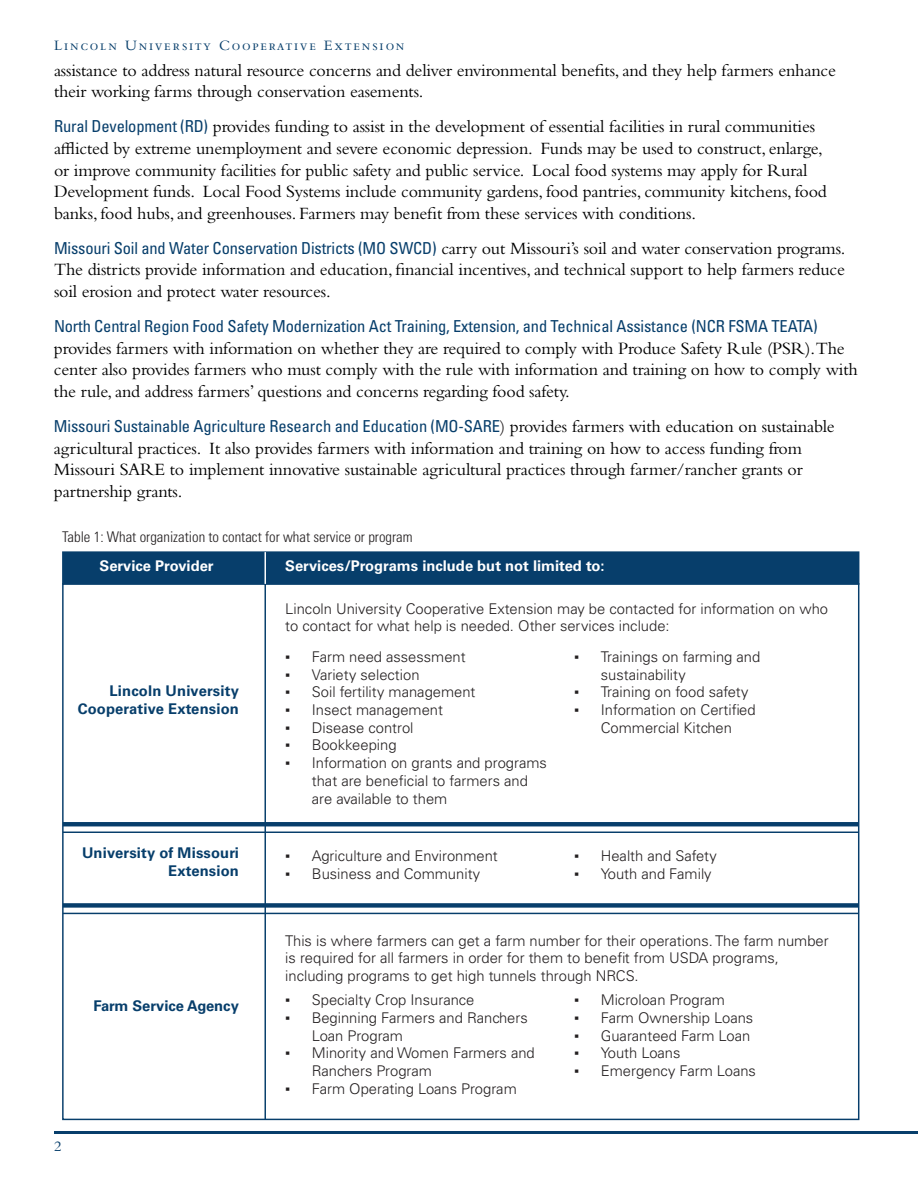
<style>
.page{position:relative;width:918px;height:1188px;background:#fff}
.page>*{position:absolute;margin:0;border:0;box-sizing:border-box;transform-origin:0 0}
.Body_Text{font:18px/21.6px "Bembo Std";letter-spacing:-.01em;color:#000}
.Body_Text-2{font:condensed 16.5px "Univers LT Std";letter-spacing:-.01em;color:#073e6b}
.t1{font:15px "Bembo Std";letter-spacing:.11em;color:#073e6b}
.t2{font:300 14.7px/17.7px "Univers LT Std";color:#231f20}
.t3{font:700 14.7px/17.7px "Univers LT Std";letter-spacing:.01em;color:#073e6b;text-align:right}
.t4{font:300 condensed 14.7px "Univers LT Std";color:#231f20}
.t5{font:700 14.7px "Univers LT Std";color:#fff}
.s1{font-family:"Univers LT Std";font-stretch:condensed;font-size:16.5px;color:#073e6b}
.s2{font-family:"Bembo Std";font-stretch:normal;font-size:18px;color:#231f20}
.s3{font-family:"Bembo Std";font-stretch:normal;font-size:18px;color:#000}
.s4{font-family:"Times New Roman";font-weight:400}
</style>
<div class="page">
<hr style="left:54px;top:1131px;width:864px;height:3px;background:#073e6b">
<hr style="left:265px;top:584px;width:1px;height:535px;background:#073e6b">
<hr style="left:63px;top:822px;width:796px;height:4px;background:#073e6b">
<hr style="left:63px;top:832px;width:796px;height:1px;background:#073e6b">
<div style="left:63px;top:903px;width:796px;height:5px;background:#073e6b"></div>
<hr style="left:63px;top:913px;width:796px;height:1px;background:#073e6b">
<div style="left:63px;top:552px;width:796px;height:32px;background:#073e6b"></div>
<div style="left:62px;top:551px;width:797px;height:34px;border:1px solid #073e6b"></div>
<hr style="left:265px;top:552px;width:1px;height:32px;background:#fff">
<p class="t1" style="left:54px;top:37px;width:352px">Lincoln University Cooperative Extension</p>
<p class="Body_Text" style="left:54px;top:59px;width:784px">assistance to address natural resource concerns and deliver environmental benefits, and they help farmers enhance their working farms through conservation easements.</p>
<p class="Body_Text" style="left:54px;top:116px;width:774px"><span class="s1">Rural Development (RD)</span> provides funding to assist in the development of essential facilities in rural communities afflicted by extreme unemployment and severe economic depression. Funds may be used to construct, enlarge, or improve community facilities for public safety and public service. Local food systems may apply for Rural Development funds. Local Food Systems include community gardens, food pantries, community kitchens, food banks, food hubs, and greenhouses. Farmers may benefit from these services with conditions.</p>
<p class="Body_Text" style="left:54px;top:237px;width:793px;text-align:justify"><span class="s1">Missouri Soil and Water Conservation Districts (MO SWCD)</span> carry out Missouri’s soil and water conservation programs.<br>The districts provide information and education, financial incentives, and technical support to help farmers reduce soil erosion and protect water resources.</p>
<p class="Body_Text-2" style="left:54px;top:316px;width:765px">North Central Region Food Safety Modernization Act Training, Extension, and Technical Assistance (NCR FSMA TEATA)</p>
<p class="Body_Text" style="left:54px;top:337px;width:805px">provides farmers with information on whether they are required to comply with Produce Safety Rule (PSR).The center also provides farmers who must comply with the rule with information and training on how to comply with the rule, and address farmers’ questions and concerns regarding food safety.</p>
<p class="Body_Text-2" style="left:54px;top:416px;width:782px">Missouri Sustainable Agriculture Research and Education (MO-SARE<span class="s2">)</span> <span class="s3">provides farmers with education on sustainable</span></p>
<p class="Body_Text" style="left:54px;top:437px;width:750px">agricultural practices. It also provides farmers with information and training on how to access funding from<br>Missouri SARE to implement innovative sustainable agricultural practices through farmer/rancher grants or partnership grants.</p>
<p class="t4" style="left:62px;top:528px;width:352px">Table 1: What organization to contact for what service or program</p>
<p class="t5" style="left:99px;top:558px;width:116px">Service Provider</p>
<p class="t5" style="left:285px;top:558px;width:321px">Services/Programs include but not limited to:</p>
<p class="t3" style="left:78px;top:682px;width:163px">Lincoln University<br>Cooperative Extension</p>
<p class="t3" style="left:82px;top:845px;width:158px">University of Missouri<br>Extension</p>
<p class="t3" style="left:93px;top:997px;width:147px">Farm Service Agency</p>
<p class="t1" style="left:54px;top:1137px;width:9px">2</p>
<p class="t2" style="left:285px;top:599px;width:544px">Lincoln University Cooperative Extension may be contacted for information on who to contact for what help is needed. Other services include:</p>
<p class="t2" style="left:285px;top:648px;width:182px"><span class="s4">▪</span> Farm need assessment</p>
<p class="t2" style="left:285px;top:666px;width:136px"><span class="s4">▪</span> Variety selection</p>
<p class="t2" style="left:285px;top:683px;width:192px"><span class="s4">▪</span> Soil fertility management</p>
<p class="t2" style="left:285px;top:701px;width:159px"><span class="s4">▪</span> Insect management</p>
<p class="t2" style="left:285px;top:719px;width:130px"><span class="s4">▪</span> Disease control</p>
<p class="t2" style="left:285px;top:736px;width:113px"><span class="s4">▪</span> Bookkeeping</p>
<p class="t2" style="left:312px;top:754px;width:237px;text-indent:-27px"><span class="s4">▪</span> Information on grants and programs that are beneficial to farmers and are available to them</p>
<p class="t2" style="left:601px;top:648px;width:161px;text-indent:-27px"><span class="s4">▪</span> Trainings on farming and sustainability</p>
<p class="t2" style="left:574px;top:683px;width:176px"><span class="s4">▪</span> Training on food safety</p>
<p class="t2" style="left:574px;top:701px;width:183px;text-align:center"><span class="s4">▪</span> Information on Certified<br>Commercial Kitchen</p>
<p class="t2" style="left:285px;top:847px;width:214px"><span class="s4">▪</span> Agriculture and Environment</p>
<p class="t2" style="left:285px;top:865px;width:196px"><span class="s4">▪</span> Business and Community</p>
<p class="t2" style="left:574px;top:847px;width:144px"><span class="s4">▪</span> Health and Safety</p>
<p class="t2" style="left:574px;top:865px;width:139px"><span class="s4">▪</span> Youth and Family</p>
<p class="t2" style="left:285px;top:932px;width:545px">This is where farmers can get a farm number for their operations. The farm number is required for all farmers in order for them to benefit from USDA programs, including programs to get high tunnels through NRCS.</p>
<p class="t2" style="left:285px;top:991px;width:191px"><span class="s4">▪</span> Specialty Crop Insurance</p>
<p class="t2" style="left:312px;top:1009px;width:217px;text-indent:-27px"><span class="s4">▪</span> Beginning Farmers and Ranchers<br>Loan Program</p>
<p class="t2" style="left:312px;top:1044px;width:225px;text-indent:-27px"><span class="s4">▪</span> Minority and Women Farmers and<br>Ranchers Program</p>
<p class="t2" style="left:285px;top:1080px;width:233px"><span class="s4">▪</span> Farm Operating Loans Program</p>
<p class="t2" style="left:574px;top:991px;width:152px"><span class="s4">▪</span> Microloan Program</p>
<p class="t2" style="left:574px;top:1009px;width:181px"><span class="s4">▪</span> Farm Ownership Loans</p>
<p class="t2" style="left:574px;top:1027px;width:178px"><span class="s4">▪</span> Guaranteed Farm Loan</p>
<p class="t2" style="left:574px;top:1044px;width:108px"><span class="s4">▪</span> Youth Loans</p>
<p class="t2" style="left:574px;top:1062px;width:183px"><span class="s4">▪</span> Emergency Farm Loans</p>
</div>
